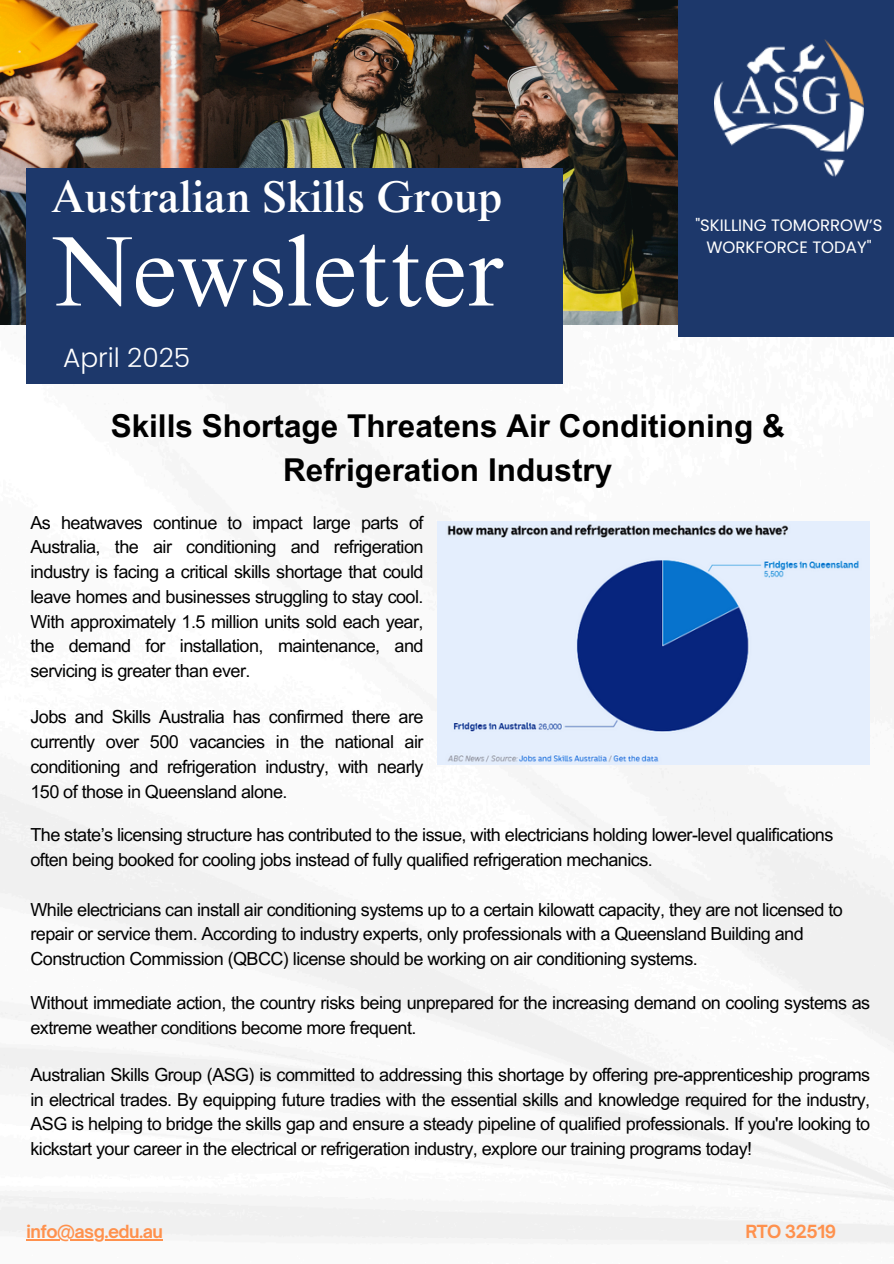
<style>
.page{position:relative;width:894px;height:1264px;background:#fff}
.page>*{position:absolute;margin:0;border:0;box-sizing:border-box;transform-origin:0 0}
.t1{font:99.3px "Times NRMT Pro";color:#fff}
.t2{font:500 44.4px "Times NRMT Pro";color:#fff}
.t3{font:700 31.5px/43.8px "Arial MT Pro";color:#000;text-align:center}
.t4{font:300 26.55px "Poppins";color:#fff}
.t5{font:18px/24.8px "Arial MT Pro";letter-spacing:-.03em;color:#000;text-align:justify}
.t6{font:700 17.25px "Open Sauce One";letter-spacing:-.03em;color:#ff914d}
.t7{font:16.5px/22.5px "Poppins";color:#fff;text-align:center}
</style>
<div class="page">
<img style="left:0;top:324px;width:893px;height:919px">
<img style="left:0;top:0;width:677px;height:324px">
<div style="left:26px;top:168px;width:536px;height:216px;background:#1d386b"></div>
<div style="left:677px;top:0;width:216px;height:336px;background:#1d386b"></div>
<img style="left:714px;top:39px;width:149px;height:138px">
<hr style="left:27px;top:1239px;width:136px;height:2px;background:#ff914d">
<img style="left:437px;top:521px;width:432px;height:243px">
<p class="t2" style="left:51px;top:180px;width:453px">Australian Skills Group</p>
<h6 class="t1" style="left:51px;top:234px;width:454px">Newsletter</h6>
<h2 class="t4" style="left:63px;top:339px;width:129px">April 2025</h2>
<h1 class="t7" style="left:695px;top:214px;width:188px">"SKILLING TOMORROW’S<br>WORKFORCE TODAY"</h1>
<p class="t3" style="left:111px;top:408px;width:675px">Skills Shortage Threatens Air Conditioning &amp;<br>Refrigeration Industry</p>
<p class="t5" style="left:30px;top:512px;width:394px">As heatwaves continue to impact large parts of Australia, the air conditioning and refrigeration industry is facing a critical skills shortage that could leave homes and businesses struggling to stay cool.<br>With approximately 1.5 million units sold each year, the demand for installation, maintenance, and servicing is greater than ever.</p>
<p class="t5" style="left:30px;top:707px;width:394px">Jobs and Skills Australia has confirmed there are currently over 500 vacancies in the national air conditioning and refrigeration industry, with nearly 150 of those in Queensland alone.</p>
<p class="t5" style="left:30px;top:824px;width:804px">The state’s licensing structure has contributed to the issue, with electricians holding lower-level qualifications often being booked for cooling jobs instead of fully qualified refrigeration mechanics.</p>
<p class="t5" style="left:30px;top:899px;width:813px;text-align:left">While electricians can install air conditioning systems up to a certain kilowatt capacity, they are not licensed to repair or service them. According to industry experts, only professionals with a Queensland Building and<br>Construction Commission (QBCC) license should be working on air conditioning systems.</p>
<p class="t5" style="left:30px;top:992px;width:841px">Without immediate action, the country risks being unprepared for the increasing demand on cooling systems as extreme weather conditions become more frequent.</p>
<p class="t5" style="left:30px;top:1064px;width:841px">Australian Skills Group (ASG) is committed to addressing this shortage by offering pre-apprenticeship programs in electrical trades. By equipping future tradies with the essential skills and knowledge required for the industry, ASG is helping to bridge the skills gap and ensure a steady pipeline of qualified professionals. If you're looking to kickstart your career in the electrical or refrigeration industry, explore our training programs today!</p>
<h3 class="t6" style="left:27px;top:1220px;width:138px">info@asg.edu.au</h3>
<h4 class="t6" style="left:745px;top:1220px;width:92px">RTO 32519</h4>
</div>
